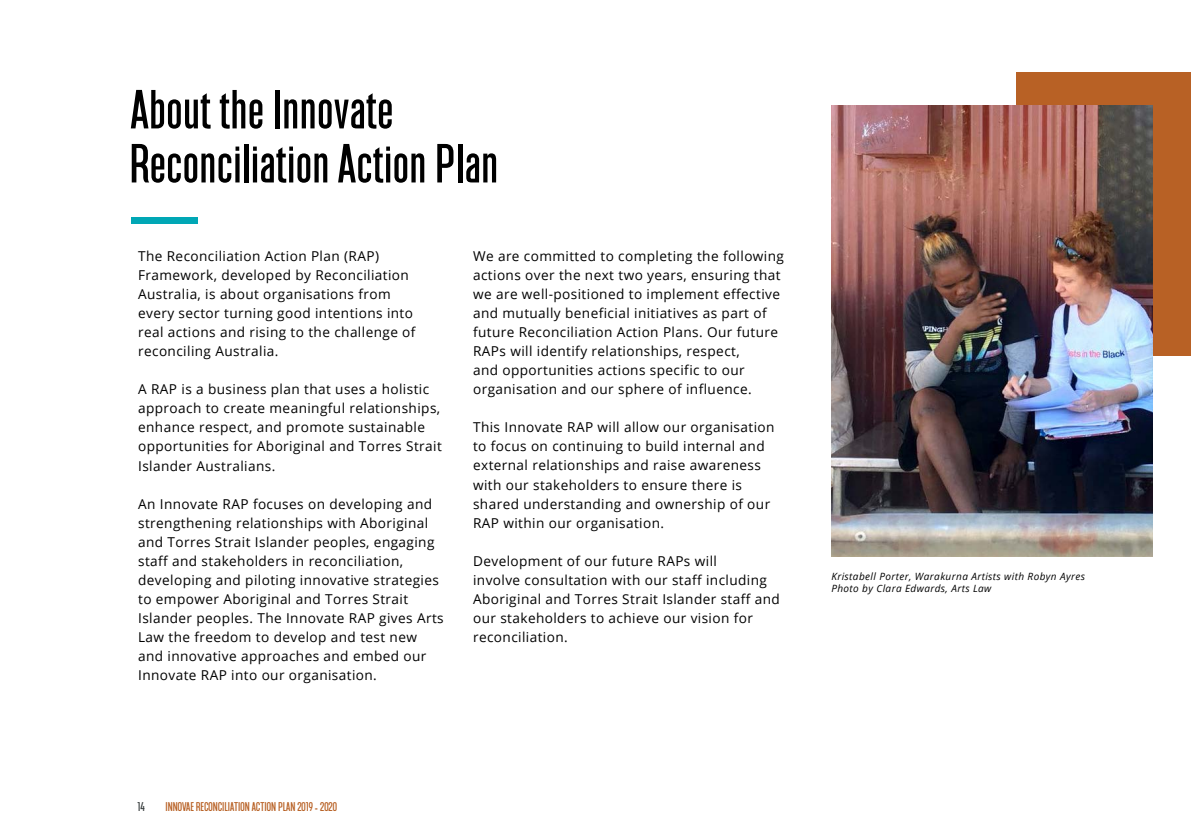
<style>
.page{position:relative;width:1191px;height:840px;background:#fff}
.page>*{position:absolute;margin:0;border:0;box-sizing:border-box;transform-origin:0 0}
.t1{font:52px/54px "Americana";color:#000}
.t2{font:13.6px/19px "Open Sans";letter-spacing:.03em;color:#000}
.t3{font:12px "Americana";color:#b86125}
.t4{font:12px "Americana";color:#373c3d}
.t5{font:italic 10px/12px "Open Sans";letter-spacing:.04em;color:#000}
</style>
<div class="page">
<div style="left:131px;top:217px;width:66px;height:7px;background:#00a7b5"></div>
<div style="left:1017px;top:72px;width:174px;height:283px;background:#b86125"></div>
<img style="left:831px;top:106px;width:322px;height:449px">
<h1 class="t1" style="left:130px;top:82px;width:369px">About the Innovate<br>Reconciliation Action Plan</h1>
<p class="t2" style="left:138px;top:246px;width:279px">The Reconciliation Action Plan (RAP)<br>Framework, developed by Reconciliation Australia, is about organisations from every sector turning good intentions into real actions and rising to the challenge of reconciling Australia.</p>
<p class="t2" style="left:138px;top:379px;width:305px">A RAP is a business plan that uses a holistic approach to create meaningful relationships, enhance respect, and promote sustainable opportunities for Aboriginal and Torres Strait Islander Australians.</p>
<p class="t2" style="left:138px;top:493px;width:307px">An Innovate RAP focuses on developing and strengthening relationships with Aboriginal and Torres Strait Islander peoples, engaging staff and stakeholders in reconciliation, developing and piloting innovative strategies to empower Aboriginal and Torres Strait Islander peoples. The Innovate RAP gives Arts Law the freedom to develop and test new and innovative approaches and embed our Innovate RAP into our organisation.</p>
<p class="t2" style="left:473px;top:246px;width:312px">We are committed to completing the following actions over the next two years, ensuring that we are well-positioned to implement effective and mutually beneficial initiatives as part of future Reconciliation Action Plans. Our future RAPs will identify relationships, respect,<br>and opportunities actions specific to our organisation and our sphere of influence.</p>
<p class="t2" style="left:473px;top:417px;width:303px">This Innovate RAP will allow our organisation to focus on continuing to build internal and external relationships and raise awareness with our stakeholders to ensure there is shared understanding and ownership of our RAP within our organisation.</p>
<p class="t2" style="left:473px;top:550px;width:308px">Development of our future RAPs will<br>involve consultation with our staff including Aboriginal and Torres Strait Islander staff and our stakeholders to achieve our vision for reconciliation.</p>
<p class="t4" style="left:137px;top:799px;width:9px">14</p>
<p class="t3" style="left:165px;top:799px;width:173px">INNOVAE RECONCILIATION ACTION PLAN 2019 - 2020</p>
<p class="t5" style="left:831px;top:569px;width:255px">Kristabell Porter, Warakurna Artists with Robyn Ayres<br>Photo by Clara Edwards, Arts Law</p>
</div>
